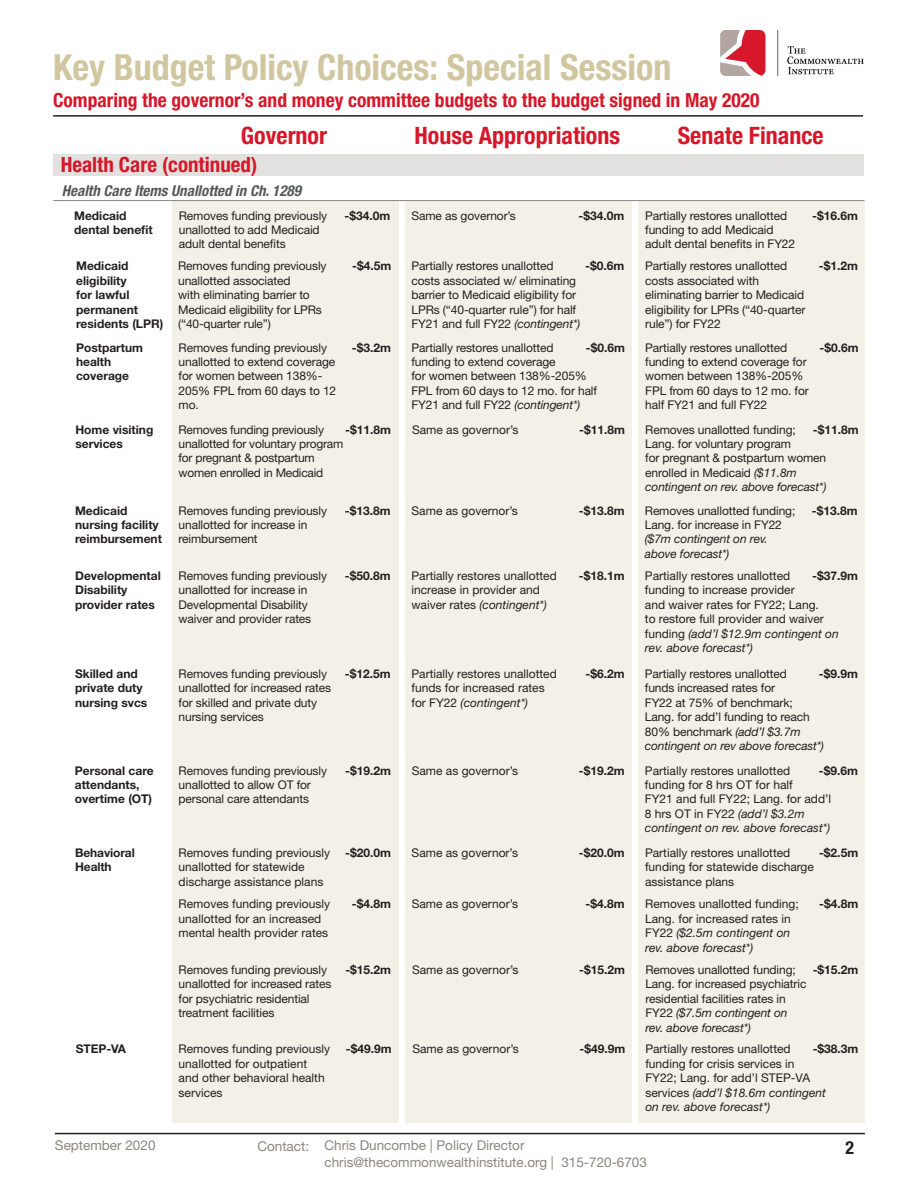
<style>
.page{position:relative;width:918px;height:1188px;background:#fff}
.page>*{position:absolute;margin:0;border:0;box-sizing:border-box;transform-origin:0 0}
.t1{font:700 condensed 36px "Helvetica Neue LT Std";color:#d0c69f}
.t2{font:700 condensed 24px "Helvetica Neue LT Std";color:#d71729}
.t3{font:700 condensed 21px "Helvetica Neue LT Std";color:#d71729}
.t4{font:700 condensed 19.5px "Helvetica Neue LT Std";color:#d71729}
.t5{font:700 condensed 18px "Helvetica Neue LT Std";color:#231f20}
.t6{font:italic 700 condensed 15px "Helvetica Neue LT Std";color:#57585a}
.t7{font:13.5px/16.2px "Helvetica Neue LT Std";color:#8c877e}
.t8{font:12px/14.4px "Helvetica Neue LT Std";letter-spacing:-.01em;color:#231f20}
.t9{font:700 12px/14.4px "Helvetica Neue LT Std";color:#231f20}
.s1{font-style:italic}
</style>
<div class="page">
<hr style="left:55px;top:1133px;width:810px;height:1px;background:#231f20">
<hr style="left:53px;top:115px;width:810px;height:2px;background:#231f20">
<img style="left:721px;top:31px;width:143px;height:45px">
<div style="left:405px;top:201px;width:227px;height:921px;background:#f3f0e7"></div>
<div style="left:639px;top:201px;width:226px;height:921px;background:#f3f0e7"></div>
<div style="left:172px;top:201px;width:227px;height:921px;background:#f3f0e7"></div>
<div style="left:54px;top:154px;width:810px;height:21px;background:#e2e1df"></div>
<hr style="left:53px;top:200px;width:812px;height:1px;background:#8c877e">
<h1 class="t1" style="left:53px;top:45px;width:620px">Key Budget Policy Choices: Special Session</h1>
<h3 class="t4" style="left:53px;top:88px;width:708px">Comparing the governor’s and money committee budgets to the budget signed in May 2020</h3>
<p class="t2" style="left:241px;top:121px;width:88px">Governor</p>
<p class="t2" style="left:415px;top:121px;width:207px">House Appropriations</p>
<p class="t2" style="left:678px;top:121px;width:147px">Senate Finance</p>
<p class="t3" style="left:61px;top:152px;width:198px">Health Care (continued)</p>
<p class="t9" style="left:74px;top:208px;width:80px">Medicaid dental benefit</p>
<p class="t8" style="left:179px;top:208px;width:150px">Removes funding previously unallotted to add Medicaid adult dental benefits</p>
<p class="t9" style="left:345px;top:208px;width:47px">-$34.0m</p>
<p class="t8" style="left:412px;top:208px;width:106px">Same as governor’s</p>
<p class="t9" style="left:578px;top:208px;width:47px">-$34.0m</p>
<p class="t6" style="left:62px;top:181px;width:241px">Health Care Items Unallotted in Ch. 1289</p>
<p class="t8" style="left:645px;top:208px;width:151px">Partially restores unallotted funding to add Medicaid adult dental benefits in FY22</p>
<p class="t9" style="left:812px;top:208px;width:47px">-$16.6m</p>
<p class="t8" style="left:645px;top:259px;width:162px">Partially restores unallotted costs associated with eliminating barrier to Medicaid eligibility for LPRs (“40-quarter rule”) for FY22</p>
<p class="t9" style="left:819px;top:259px;width:41px">-$1.2m</p>
<p class="t8" style="left:645px;top:340px;width:165px">Partially restores unallotted funding to extend coverage for women between 138%-205%<br>FPL from 60 days to 12 mo. for half FY21 and full FY22</p>
<p class="t9" style="left:820px;top:340px;width:41px">-$0.6m</p>
<p class="t8" style="left:645px;top:422px;width:183px">Removes unallotted funding;<br>Lang. for voluntary program<br>for pregnant &amp; postpartum women enrolled in Medicaid <span class="s1">($11.8m contingent on rev. above forecast*)</span></p>
<p class="t8" style="left:645px;top:503px;width:152px">Removes unallotted funding;<br>Lang. for increase in FY22 <span class="s1">($7m contingent on rev. above forecast*)</span></p>
<p class="t9" style="left:812px;top:503px;width:47px">-$13.8m</p>
<p class="t8" style="left:645px;top:568px;width:195px">Partially restores unallotted<br>funding to increase provider<br>and waiver rates for FY22; Lang.<br>to restore full provider and waiver funding <span class="s1">(add’l $12.9m contingent on rev. above forecast*)</span></p>
<p class="t9" style="left:76px;top:259px;width:89px">Medicaid eligibility<br>for lawful permanent residents (LPR)</p>
<p class="t8" style="left:178px;top:259px;width:150px">Removes funding previously unallotted associated<br>with eliminating barrier to<br>Medicaid eligibility for LPRs (“40-quarter rule”)</p>
<p class="t9" style="left:352px;top:259px;width:41px">-$4.5m</p>
<p class="t8" style="left:412px;top:259px;width:170px">Partially restores unallotted costs associated w/ eliminating barrier to Medicaid eligibility for LPRs (“40-quarter rule”) for half FY21 and full FY22 <span class="s1">(contingent*)</span></p>
<p class="t9" style="left:585px;top:259px;width:41px">-$0.6m</p>
<p class="t9" style="left:76px;top:340px;width:69px">Postpartum health coverage</p>
<p class="t8" style="left:179px;top:340px;width:159px">Removes funding previously unallotted to extend coverage for women between 138%-<br>205% FPL from 60 days to 12 mo.</p>
<p class="t9" style="left:352px;top:340px;width:41px">-$3.2m</p>
<p class="t8" style="left:412px;top:340px;width:187px">Partially restores unallotted<br>funding to extend coverage<br>for women between 138%-205%<br>FPL from 60 days to 12 mo. for half<br>FY21 and full FY22 <span class="s1">(contingent*)</span></p>
<p class="t9" style="left:586px;top:340px;width:41px">-$0.6m</p>
<p class="t9" style="left:75px;top:422px;width:79px">Home visiting services</p>
<p class="t8" style="left:179px;top:422px;width:166px">Removes funding previously unallotted for voluntary program for pregnant &amp; postpartum women enrolled in Medicaid</p>
<p class="t9" style="left:345px;top:422px;width:47px">-$11.8m</p>
<p class="t8" style="left:412px;top:422px;width:108px">Same as governor’s</p>
<p class="t9" style="left:579px;top:422px;width:47px">-$11.8m</p>
<p class="t9" style="left:75px;top:503px;width:88px">Medicaid nursing facility reimbursement</p>
<p class="t8" style="left:179px;top:503px;width:150px">Removes funding previously unallotted for increase in reimbursement</p>
<p class="t9" style="left:345px;top:503px;width:47px">-$13.8m</p>
<p class="t8" style="left:412px;top:503px;width:108px">Same as governor’s</p>
<p class="t9" style="left:579px;top:503px;width:47px">-$13.8m</p>
<p class="t9" style="left:75px;top:568px;width:87px">Developmental<br>Disability provider rates</p>
<p class="t8" style="left:179px;top:568px;width:150px">Removes funding previously unallotted for increase in<br>Developmental Disability waiver and provider rates</p>
<p class="t9" style="left:345px;top:568px;width:47px">-$50.8m</p>
<p class="t8" style="left:412px;top:568px;width:147px">Partially restores unallotted increase in provider and waiver rates <span class="s1">(contingent*)</span></p>
<p class="t9" style="left:579px;top:568px;width:47px">-$18.1m</p>
<p class="t9" style="left:813px;top:422px;width:47px">-$11.8m</p>
<p class="t9" style="left:812px;top:568px;width:47px">-$37.9m</p>
<p class="t9" style="left:75px;top:666px;width:74px">Skilled and private duty nursing svcs</p>
<p class="t8" style="left:179px;top:666px;width:154px">Removes funding previously unallotted for increased rates for skilled and private duty nursing services</p>
<p class="t9" style="left:345px;top:666px;width:47px">-$12.5m</p>
<p class="t8" style="left:412px;top:666px;width:147px">Partially restores unallotted funds for increased rates for FY22 <span class="s1">(contingent*)</span></p>
<p class="t9" style="left:586px;top:666px;width:41px">-$6.2m</p>
<p class="t9" style="left:75px;top:763px;width:80px">Personal care attendants, overtime (OT)</p>
<p class="t8" style="left:179px;top:763px;width:150px">Removes funding previously unallotted to allow OT for personal care attendants</p>
<p class="t9" style="left:345px;top:763px;width:47px">-$19.2m</p>
<p class="t8" style="left:412px;top:763px;width:108px">Same as governor’s</p>
<p class="t9" style="left:579px;top:763px;width:47px">-$19.2m</p>
<p class="t9" style="left:75px;top:845px;width:61px">Behavioral<br>Health</p>
<p class="t8" style="left:179px;top:845px;width:153px">Removes funding previously unallotted for statewide discharge assistance plans</p>
<p class="t9" style="left:345px;top:845px;width:47px">-$20.0m</p>
<p class="t8" style="left:412px;top:845px;width:108px">Same as governor’s</p>
<p class="t9" style="left:579px;top:845px;width:47px">-$20.0m</p>
<p class="t9" style="left:819px;top:666px;width:41px">-$9.9m</p>
<p class="t8" style="left:645px;top:666px;width:181px">Partially restores unallotted<br>funds increased rates for<br>FY22 at 75% of benchmark;<br>Lang. for add’l funding to reach<br>80% benchmark <span class="s1">(add’l $3.7m contingent on rev above forecast*)</span></p>
<p class="t9" style="left:819px;top:763px;width:41px">-$9.6m</p>
<p class="t8" style="left:645px;top:763px;width:188px">Partially restores unallotted funding for 8 hrs OT for half<br>FY21 and full FY22; Lang. for add’l<br>8 hrs OT in FY22 <span class="s1">(add’l $3.2m contingent on rev. above forecast*)</span></p>
<p class="t8" style="left:645px;top:845px;width:170px">Partially restores unallotted funding for statewide discharge assistance plans</p>
<p class="t9" style="left:819px;top:845px;width:41px">-$2.5m</p>
<p class="t8" style="left:179px;top:897px;width:153px">Removes funding previously unallotted for an increased mental health provider rates</p>
<p class="t9" style="left:352px;top:897px;width:41px">-$4.8m</p>
<p class="t8" style="left:412px;top:897px;width:108px">Same as governor’s</p>
<p class="t9" style="left:586px;top:897px;width:41px">-$4.8m</p>
<p class="t8" style="left:645px;top:897px;width:155px">Removes unallotted funding;<br>Lang. for increased rates in<br>FY22 <span class="s1">($2.5m contingent on rev. above forecast*)</span></p>
<p class="t9" style="left:819px;top:897px;width:41px">-$4.8m</p>
<p class="t8" style="left:179px;top:962px;width:154px">Removes funding previously unallotted for increased rates for psychiatric residential treatment facilities</p>
<p class="t9" style="left:345px;top:962px;width:47px">-$15.2m</p>
<p class="t8" style="left:412px;top:962px;width:108px">Same as governor’s</p>
<p class="t9" style="left:579px;top:962px;width:47px">-$15.2m</p>
<p class="t9" style="left:76px;top:1042px;width:52px">STEP-VA</p>
<p class="t8" style="left:179px;top:1042px;width:153px">Removes funding previously unallotted for outpatient and other behavioral health services</p>
<p class="t9" style="left:346px;top:1042px;width:47px">-$49.9m</p>
<p class="t8" style="left:412px;top:1042px;width:108px">Same as governor’s</p>
<p class="t9" style="left:580px;top:1042px;width:47px">-$49.9m</p>
<p class="t8" style="left:645px;top:962px;width:163px">Removes unallotted funding;<br>Lang. for increased psychiatric residential facilities rates in<br>FY22 <span class="s1">($7.5m contingent on rev. above forecast*)</span></p>
<p class="t9" style="left:813px;top:962px;width:47px">-$15.2m</p>
<p class="t9" style="left:813px;top:1042px;width:47px">-$38.3m</p>
<p class="t8" style="left:645px;top:1042px;width:182px">Partially restores unallotted funding for crisis services in<br>FY22; Lang. for add’l STEP-VA services <span class="s1">(add’l $18.6m contingent on rev. above forecast*)</span></p>
<p class="t7" style="left:55px;top:1137px;width:102px">September 2020</p>
<p class="t7" style="left:324px;top:1137px;width:324px;text-indent:-67px">Contact: Chris Duncombe | Policy Director chris@thecommonwealthinstitute.org | 315-720-6703</p>
<h3 class="t5" style="left:846px;top:1137px;width:10px">2</h3>
</div>
